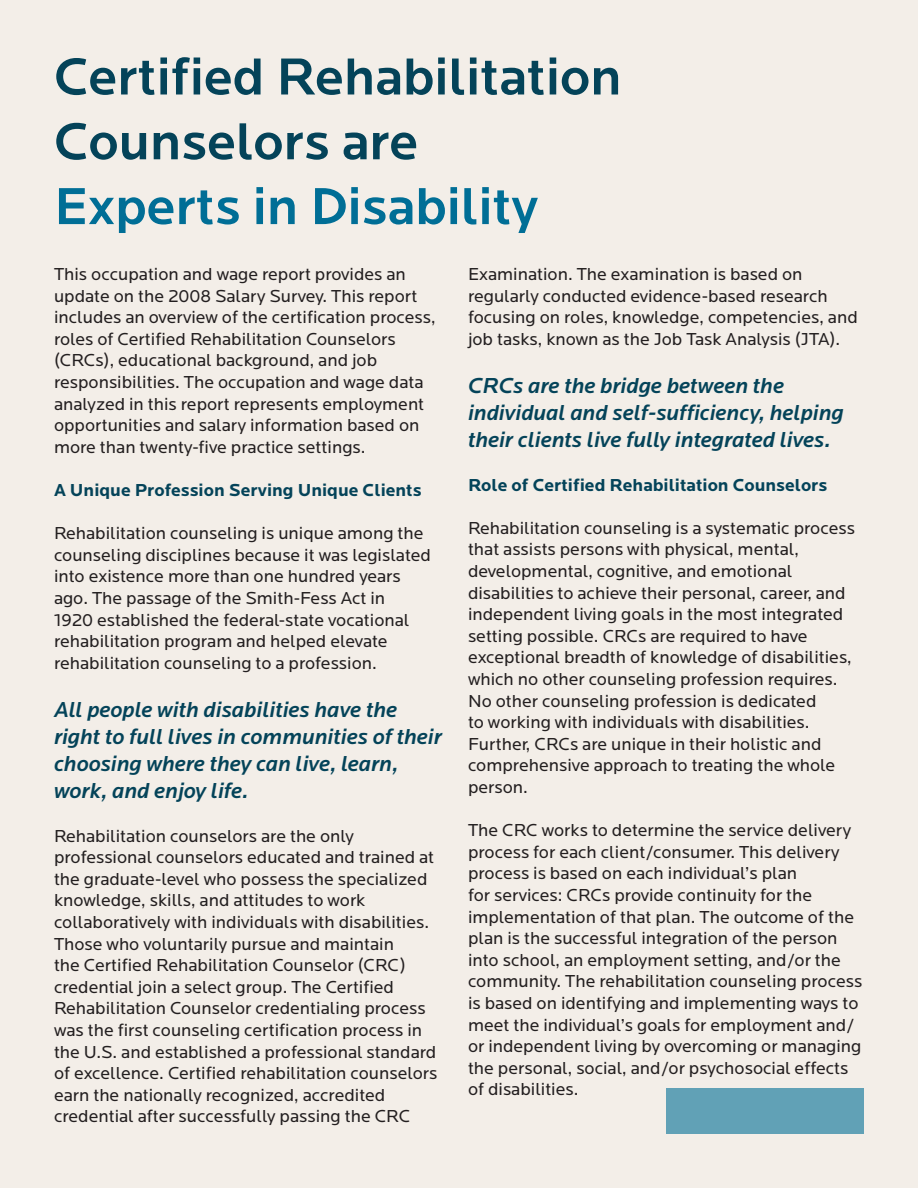
<style>
.page{position:relative;width:918px;height:1188px;background:#f3eee8}
.page>*{position:absolute;margin:0;border:0;box-sizing:border-box;transform-origin:0 0}
.t1{font:500 54px/64.8px "Locator";color:#044359}
.t2{font:500 54px "Locator";color:#006e96}
.t3{font:italic 500 22.5px/27px "Locator";color:#044359}
.t4{font:18px/21.6px "Locator";color:#231f20}
.t5{font:700 18px "Locator";color:#044359}
</style>
<div class="page">
<div style="left:666px;top:1089px;width:198px;height:45px;background:#61a1b6"></div>
<p class="t1" style="left:54px;top:45px;width:569px">Certified Rehabilitation<br>Counselors are</p>
<p class="t2" style="left:54px;top:175px;width:486px">Experts in Disability</p>
<p class="t4" style="left:54px;top:263px;width:383px">This occupation and wage report provides an update on the 2008 Salary Survey. This report includes an overview of the certification process, roles of Certified Rehabilitation Counselors (CRCs), educational background, and job responsibilities. The occupation and wage data analyzed in this report represents employment opportunities and salary information based on more than twenty-five practice settings.</p>
<p class="t5" style="left:54px;top:479px;width:369px">A Unique Profession Serving Unique Clients</p>
<p class="t4" style="left:54px;top:523px;width:378px">Rehabilitation counseling is unique among the counseling disciplines because it was legislated into existence more than one hundred years ago. The passage of the Smith-Fess Act in<br>1920 established the federal-state vocational rehabilitation program and helped elevate rehabilitation counseling to a profession.</p>
<p class="t3" style="left:54px;top:697px;width:389px">All people with disabilities have the right to full lives in communities of their choosing where they can live, learn, work, and enjoy life.</p>
<p class="t4" style="left:54px;top:825px;width:385px">Rehabilitation counselors are the only professional counselors educated and trained at the graduate-level who possess the specialized knowledge, skills, and attitudes to work collaboratively with individuals with disabilities.<br>Those who voluntarily pursue and maintain<br>the Certified Rehabilitation Counselor (CRC) credential join a select group. The Certified Rehabilitation Counselor credentialing process was the first counseling certification process in the U.S. and established a professional standard of excellence. Certified rehabilitation counselors earn the nationally recognized, accredited credential after successfully passing the CRC</p>
<p class="t4" style="left:468px;top:263px;width:391px">Examination. The examination is based on regularly conducted evidence-based research focusing on roles, knowledge, competencies, and job tasks, known as the Job Task Analysis (JTA).</p>
<p class="t3" style="left:468px;top:373px;width:377px">CRCs are the bridge between the individual and self-sufficiency, helping their clients live fully integrated lives.</p>
<p class="t5" style="left:468px;top:474px;width:361px">Role of Certified Rehabilitation Counselors</p>
<p class="t4" style="left:468px;top:517px;width:389px">Rehabilitation counseling is a systematic process that assists persons with physical, mental, developmental, cognitive, and emotional disabilities to achieve their personal, career, and independent living goals in the most integrated setting possible. CRCs are required to have exceptional breadth of knowledge of disabilities, which no other counseling profession requires.<br>No other counseling profession is dedicated<br>to working with individuals with disabilities.<br>Further, CRCs are unique in their holistic and comprehensive approach to treating the whole person.</p>
<p class="t4" style="left:468px;top:820px;width:396px">The CRC works to determine the service delivery process for each client/consumer. This delivery process is based on each individual’s plan<br>for services: CRCs provide continuity for the implementation of that plan. The outcome of the plan is the successful integration of the person into school, an employment setting, and/or the community. The rehabilitation counseling process is based on identifying and implementing ways to meet the individual’s goals for employment and/ or independent living by overcoming or managing the personal, social, and/or psychosocial effects of disabilities.</p>
</div>
